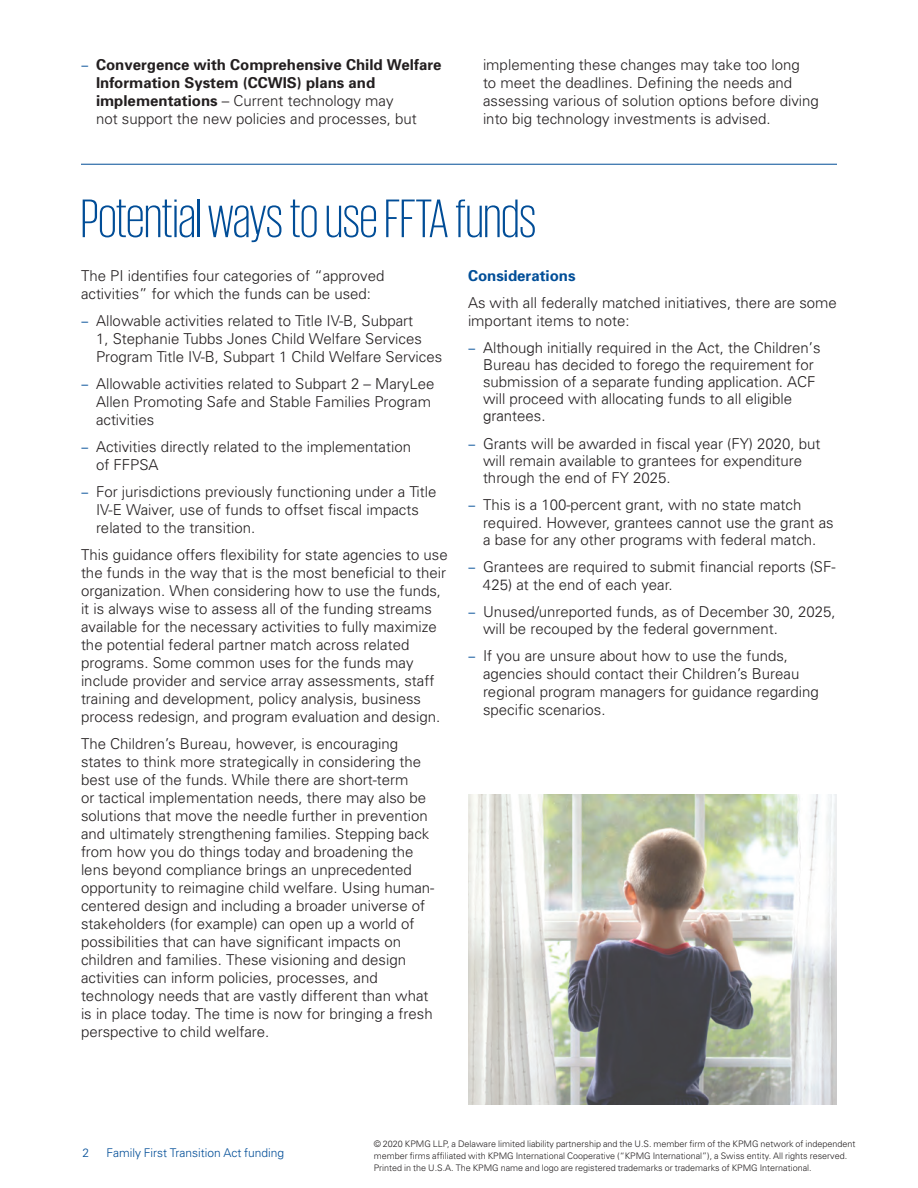
<style>
.page{position:relative;width:918px;height:1188px;background:#fff}
.page>*{position:absolute;margin:0;border:0;box-sizing:border-box;transform-origin:0 0}
.t1{font:300 55.5px "KPMG";color:#014d97}
.t2{font:300 15px/18px "Univers";color:#231f20}
.t3{font:300 15px/17.1px "Univers 45";color:#231f20}
.t4{font:700 15px/18px "Univers";color:#231f20}
.t5{font:700 15px "Univers";color:#004e98}
.t6{font:300 12px "Univers";color:#014d97}
.t7{font:300 9px/12px "Univers";color:#231f20}
.s1{font-family:"Myriad Pro";font-weight:400;color:#014d97}
.s2{font-weight:300}
.s3{font-family:"Univers 45"}
</style>
<div class="page">
<img style="left:468px;top:795px;width:369px;height:310px">
<hr style="left:81px;top:164px;width:756px;height:1px;background:#014d97">
<p class="t4" style="left:96px;top:55px;width:347px;text-indent:-15px"><span class="s1">–</span> Convergence with Comprehensive Child Welfare Information System (CCWIS) plans and implementations <span class="s2">– Current technology may<br>not support the new policies and processes, but</span></p>
<p class="t2" style="left:483px;top:55px;width:337px">implementing these changes may take too long<br>to meet the deadlines. Defining the needs and assessing various of solution options before diving into big technology investments is advised.</p>
<h1 class="t1" style="left:81px;top:192px;width:457px">Potential ways to use FFTA funds</h1>
<p class="t2" style="left:81px;top:266px;width:305px">The PI identifies four categories of “approved activities” for which the funds can be used:</p>
<p class="t2" style="left:96px;top:311px;width:348px;text-indent:-15px"><span class="s1">–</span> Allowable activities related to Title IV-B, Subpart<br>1, Stephanie Tubbs Jones Child Welfare Services<br>Program Title IV-B, Subpart 1 Child Welfare Services</p>
<p class="t2" style="left:96px;top:374px;width:340px;text-indent:-15px"><span class="s1">–</span> Allowable activities related to Subpart 2 – MaryLee<br>Allen Promoting Safe and Stable Families Program activities</p>
<p class="t2" style="left:96px;top:437px;width:317px;text-indent:-15px"><span class="s1">–</span> Activities directly related to the implementation of FFPSA</p>
<p class="t2" style="left:96px;top:482px;width:342px;text-indent:-15px"><span class="s1">–</span> For jurisdictions previously functioning under a Title<br>IV-E Waiver, use of funds to offset fiscal impacts related to the transition.</p>
<p class="t2" style="left:81px;top:545px;width:368px">This guidance offers flexibility for state agencies to use the funds in the way that is the most beneficial to their organization. When considering how to use the funds, it is always wise to assess all of the funding streams available for the necessary activities to fully maximize the potential federal partner match across related programs. Some common uses for the funds may include provider and service array assessments, staff training and development, policy analysis, business process redesign, and program evaluation and design.</p>
<p class="t2" style="left:81px;top:734px;width:355px">The Children’s Bureau, however, is encouraging states to think more strategically in considering the best use of the funds. While there are short-term<br>or tactical implementation needs, there may also be solutions that move the needle further in prevention and ultimately strengthening families. Stepping back from how you do things today and broadening the lens beyond compliance brings an unprecedented opportunity to reimagine child welfare. Using human&shy;centered design and including a broader universe of stakeholders (for example) can open up a world of possibilities that can have significant impacts on children and families. These visioning and design activities can inform policies, processes, and technology needs that are vastly different than what is in place today. The time is now for bringing a fresh perspective to child welfare.</p>
<p class="t5" style="left:468px;top:266px;width:109px">Considerations</p>
<p class="t2" style="left:468px;top:294px;width:370px">As with all federally matched initiatives, there are some important items to note:</p>
<p class="t3" style="left:483px;top:339px;width:339px;text-indent:-15px"><span class="s1">–</span> Although initially required in the Act, the Children’s Bureau has decided to forego the requirement for submission of a separate funding application. ACF will proceed with allocating funds to all eligible grantees.</p>
<p class="t2" style="left:483px;top:435px;width:339px;line-height:17.1px;text-indent:-15px"><span class="s1">–</span> Grants will be awarded in fiscal year (FY) 2020, but will remain available to grantees for expenditure through the end of FY 2025.</p>
<p class="t2" style="left:483px;top:496px;width:352px;line-height:17.5px;text-indent:-15px"><span class="s1">–</span> This is a 100-percent grant, with no state match required. However, grantees cannot use the grant as a base for any other programs with federal match.</p>
<p class="t2" style="left:483px;top:558px;width:354px;text-indent:-15px"><span class="s1">–</span> Grantees are required to submit financial reports (SF-<br><span class="s3">425)</span> at the end of each year.</p>
<p class="t2" style="left:483px;top:603px;width:354px;line-height:17.1px;text-indent:-15px"><span class="s1">–</span> Unused/unreported funds, as of December 30, 2025, will be recouped by the federal government.</p>
<p class="t2" style="left:483px;top:647px;width:337px;text-indent:-15px"><span class="s1">–</span> If you are unsure about how to use the funds, agencies should contact their Children’s Bureau regional program managers for guidance regarding specific scenarios.</p>
<p class="t6" style="left:82px;top:1145px;width:8px">2</p>
<p class="t6" style="left:106px;top:1145px;width:179px">Family First Transition Act funding</p>
<p class="t7" style="left:374px;top:1138px;width:483px">© 2020 KPMG LLP, a Delaware limited liability partnership and the U.S. member firm of the KPMG network of independent member firms affiliated with KPMG International Cooperative (“KPMG International”), a Swiss entity. All rights reserved.<br>Printed in the U.S.A. The KPMG name and logo are registered trademarks or trademarks of KPMG International.</p>
</div>
